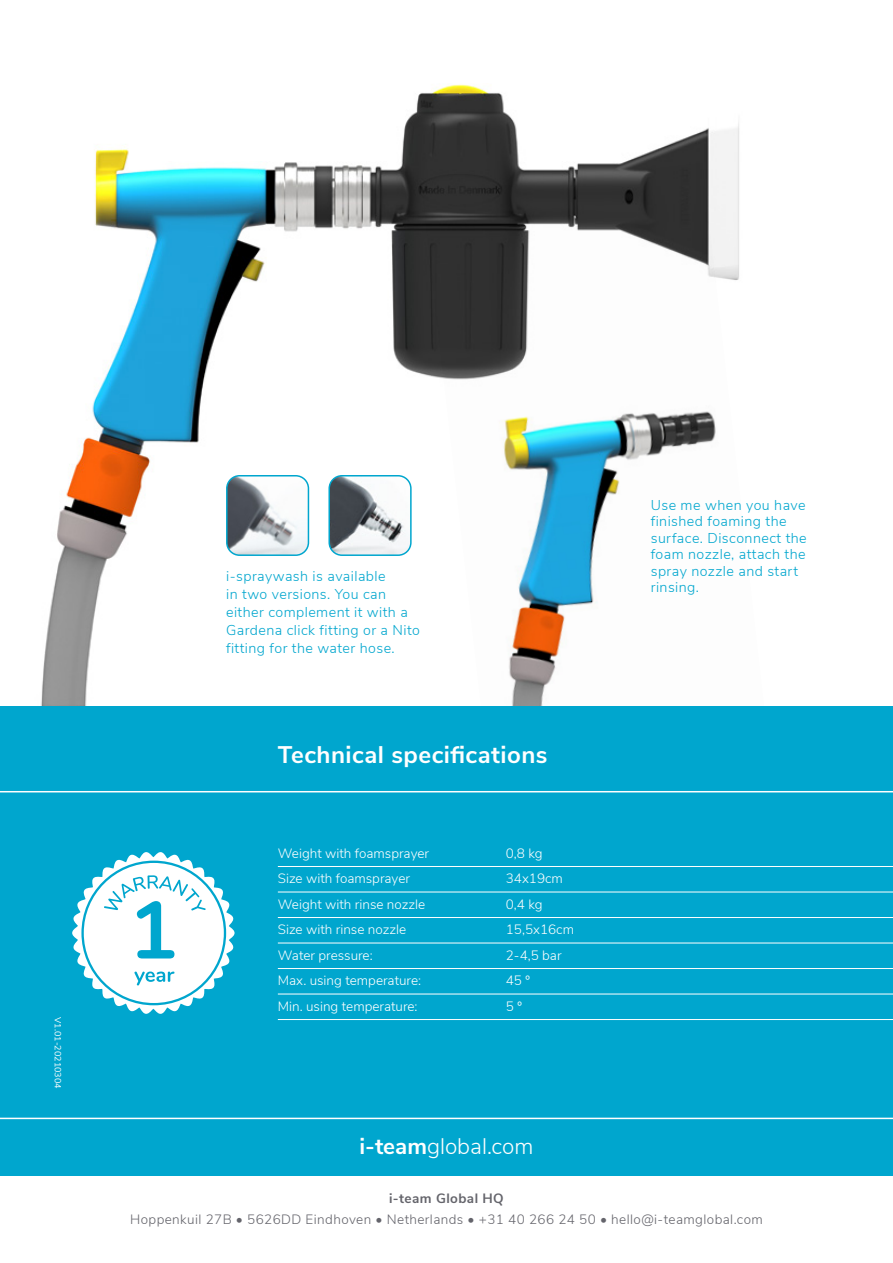
<style>
.page{position:relative;width:893px;height:1263px;background:#fff}
.page>*{position:absolute;margin:0;border:0;box-sizing:border-box;transform-origin:0 0}
.t1{font:700 24px "Nunito Sans";letter-spacing:.02em;color:#fff}
.t2{font:300 22.5px "Nunito Sans";color:#fff}
.t3{font:300 14.25px/16.5px "Nunito Sans";letter-spacing:.03em;color:#00a6ce}
.t4{font:300 13.5px "Nunito Sans";color:#fff}
.t5{font:300 13.5px "Nunito Sans";letter-spacing:.03em;color:#64646b}
.t6{font:700 13.5px "Nunito Sans";letter-spacing:.03em;color:#64646b}
.t7{font:9px "Nunito Sans";color:#fff}
.s1{font-weight:700}
</style>
<div class="page">
<div style="left:0;top:706px;width:893px;height:469px;background:#00a6ce"></div>
<img style="left:41px;top:84px;width:698px;height:622px">
<hr style="left:0;top:791px;width:893px;height:1px;background:#fff">
<svg style="left:72px;top:852px;width:163px;height:162px"></svg>
<hr style="left:278px;top:866px;width:615px;height:1px;background:#fff">
<hr style="left:278px;top:892px;width:615px;height:1px;background:#fff">
<hr style="left:278px;top:917px;width:615px;height:1px;background:#fff">
<hr style="left:278px;top:943px;width:615px;height:1px;background:#fff">
<hr style="left:278px;top:968px;width:615px;height:1px;background:#fff">
<hr style="left:278px;top:994px;width:615px;height:1px;background:#fff">
<hr style="left:278px;top:1019px;width:615px;height:1px;background:#fff">
<hr style="left:64px;top:1175px;width:744px;height:1px;background:#00a6ce">
<hr style="left:0;top:1118px;width:893px;height:1px;background:#fff">
<img style="left:227px;top:476px;width:81px;height:79px">
<div style="left:226px;top:475px;width:83px;height:81px;border:2px solid #00a6ce;border-radius:13px"></div>
<img style="left:329px;top:476px;width:82px;height:79px">
<div style="left:328px;top:475px;width:84px;height:81px;border:2px solid #00a6ce;border-radius:13px"></div>
<p class="t7" style="left:64px;top:1017px;width:73px;rotate:90deg">V1.01-20210304</p>
<p class="t3" style="left:226px;top:567px;width:195px;line-height:18px">i-spraywash is available<br>in two versions. You can either complement it with a<br>Gardena click fitting or a Nito fitting for the water hose.</p>
<h1 class="t1" style="left:278px;top:737px;width:271px">Technical specifications</h1>
<p class="t4" style="left:278px;top:843px;width:153px">Weight with foamsprayer</p>
<p class="t4" style="left:506px;top:843px;width:38px">0,8 kg</p>
<p class="t4" style="left:278px;top:869px;width:134px">Size with foamsprayer</p>
<p class="t4" style="left:506px;top:869px;width:59px">34x19cm</p>
<p class="t4" style="left:278px;top:894px;width:149px">Weight with rinse nozzle</p>
<p class="t4" style="left:506px;top:894px;width:38px">0,4 kg</p>
<p class="t4" style="left:278px;top:920px;width:130px">Size with rinse nozzle</p>
<p class="t4" style="left:506px;top:920px;width:70px">15,5x16cm</p>
<p class="t4" style="left:278px;top:945px;width:96px">Water pressure:</p>
<p class="t4" style="left:506px;top:945px;width:57px">2-4,5 bar</p>
<p class="t4" style="left:278px;top:971px;width:145px">Max. using temperature:</p>
<p class="t4" style="left:506px;top:971px;width:26px">45 º</p>
<p class="t4" style="left:278px;top:996px;width:141px">Min. using temperature:</p>
<p class="t4" style="left:506px;top:996px;width:17px">5 º</p>
<h2 class="t2" style="left:359px;top:1129px;width:175px"><span class="s1">i-team</span>global.com</h2>
<p class="t3" style="left:651px;top:496px;width:157px">Use me when you have finished foaming the surface. Disconnect the foam nozzle, attach the spray nozzle and start rinsing.</p>
<p class="t6" style="left:389px;top:1189px;width:116px">i-team Global HQ</p>
<p class="t5" style="left:130px;top:1210px;width:634px">Hoppenkuil 27B • 5626DD Eindhoven • Netherlands • +31 40 266 24 50 • hello@i-teamglobal.com</p>
</div>
